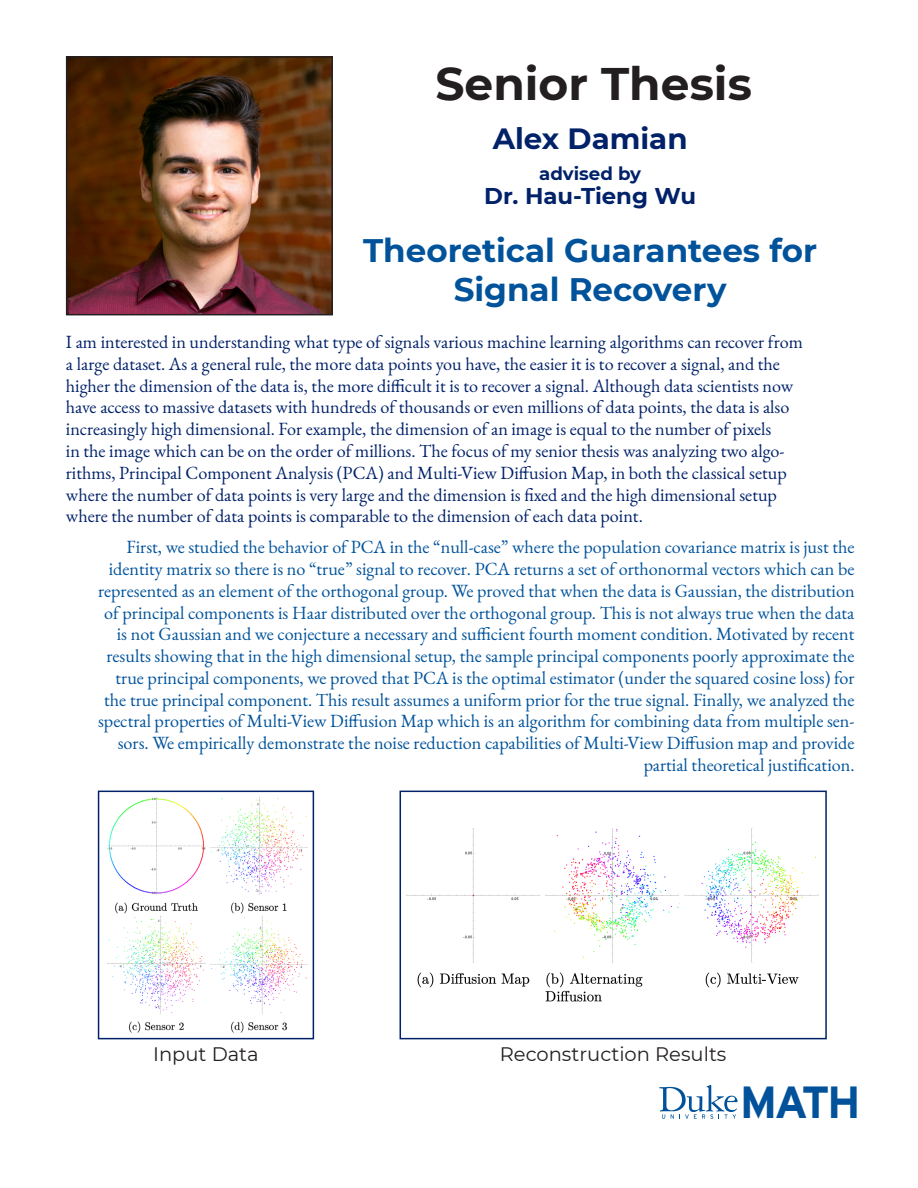
<style>
.page{position:relative;width:918px;height:1188px;background:#fff}
.page>*{position:absolute;margin:0;border:0;box-sizing:border-box;transform-origin:0 0}
.t1{font:700 45.6px "Montserrat";color:#231f20}
.t2{font:700 45px "Interstate";color:#01529a}
.t3{font:700 32.55px/39px "Montserrat";color:#00539b;text-align:center}
.t4{font:700 29.25px "Montserrat";color:#012169}
.t5{font:700 22.8px "Montserrat";color:#012169}
.t6{font:19.5px "Montserrat";color:#231f20}
.t7{font:18.15px/21.8px "EB Garamond";color:#00539b;text-align:right}
.t8{font:18.15px/21.8px "EB Garamond";color:#012169}
.t9{font:700 18.15px "Montserrat";color:#012169}
</style>
<div class="page">
<img style="left:69px;top:59px;width:261px;height:253px">
<div style="left:66px;top:56px;width:267px;height:259px;border:2px solid #231f20"></div>
<img style="left:107px;top:797px;width:201px;height:236px">
<div style="left:98px;top:791px;width:216px;height:248px;border:2px solid #012169"></div>
<img style="left:406px;top:828px;width:413px;height:174px">
<div style="left:400px;top:791px;width:427px;height:248px;border:2px solid #012169"></div>
<svg style="left:660px;top:1085px;width:78px;height:34px"></svg>
<p class="t1" style="left:436px;top:51px;width:318px">Senior Thesis</p>
<p class="t4" style="left:493px;top:118px;width:196px">Alex Damian</p>
<p class="t9" style="left:539px;top:161px;width:104px">advised by</p>
<p class="t5" style="left:484px;top:180px;width:213px">Dr. Hau-Tieng Wu</p>
<p class="t3" style="left:363px;top:230px;width:456px">Theoretical Guarantees for<br>Signal Recovery</p>
<p class="t8" style="left:66px;top:331px;width:738px">I am interested in understanding what type of signals various machine learning algorithms can recover from a large dataset. As a general rule, the more data points you have, the easier it is to recover a signal, and the higher the dimension of the data is, the more difficult it is to recover a signal. Although data scientists now have access to massive datasets with hundreds of thousands or even millions of data points, the data is also increasingly high dimensional. For example, the dimension of an image is equal to the number of pixels<br>in the image which can be on the order of millions. The focus of my senior thesis was analyzing two algo&shy;rithms, Principal Component Analysis (PCA) and Multi-View Diffusion Map, in both the classical setup where the number of data points is very large and the dimension is fixed and the high dimensional setup where the number of data points is comparable to the dimension of each data point.</p>
<p class="t7" style="left:98px;top:536px;width:758px">First, we studied the behavior of PCA in the “null-case” where the population covariance matrix is just the identity matrix so there is no “true” signal to recover. PCA returns a set of orthonormal vectors which can be represented as an element of the orthogonal group. We proved that when the data is Gaussian, the distribution of principal components is Haar distributed over the orthogonal group. This is not always true when the data is not Gaussian and we conjecture a necessary and sufficient fourth moment condition. Motivated by recent results showing that in the high dimensional setup, the sample principal components poorly approximate the true principal components, we proved that PCA is the optimal estimator (under the squared cosine loss) for the true principal component. This result assumes a uniform prior for the true signal. Finally, we analyzed the spectral properties of Multi-View Diffusion Map which is an algorithm for combining data from multiple sen&shy;sors. We empirically demonstrate the noise reduction capabilities of Multi-View Diffusion map and provide partial theoretical justification.</p>
<p class="t6" style="left:153px;top:1040px;width:107px">Input Data</p>
<p class="t6" style="left:500px;top:1040px;width:228px">Reconstruction Results</p>
<p class="t2" style="left:740px;top:1077px;width:122px">MATH</p>
</div>
